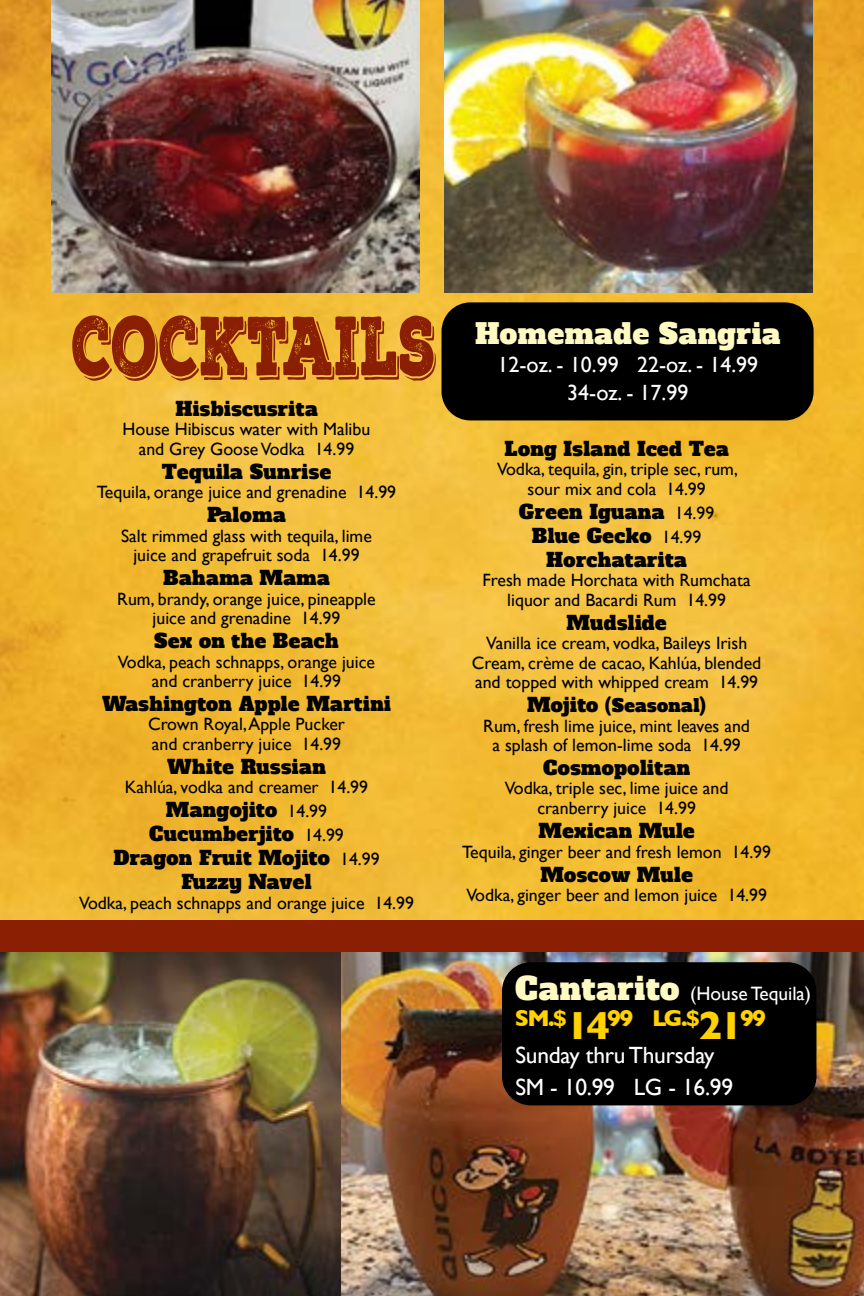
<style>
.page{position:relative;width:864px;height:1296px;background:#fff}
.page>*{position:absolute;margin:0;border:0;box-sizing:border-box;transform-origin:0 0}
.t1{font:81px "Nexa Rust Slab Demo Black Shadow 1";color:#8a1f03;scale:.67 1}
.t2{font:28px "Alfa Slab One";letter-spacing:.025em;color:#fffac2}
.t3{font:23.4px/37px "Gill Sans";letter-spacing:-.01em;color:#fff}
.t4{font:22px/28px "Gill Sans";color:#fff;text-align:center}
.t5{font:19.4px/24px "Alfa Slab One";letter-spacing:.025em;color:#000;text-align:center}
.t6{font:19.4px "Gill Sans";color:#fff}
.t7{font:17.8px/19.4px "Gill Sans";color:#000;text-align:center}
.t8{font:17.8px "Alfa Slab One";letter-spacing:.025em;color:#000}
.s1{font-family:"Gill Sans";font-size:17.8px}
.s2{font-size:19.4px}
.s3{font-family:"Alfa Slab One";font-size:31px;color:#fffac2}
.s4{font-weight:700;color:#ffd200}
.s5{font-weight:700;font-size:40px;color:#ffd200}
</style>
<div class="page">
<img style="left:0;top:0;width:864px;height:920px">
<img style="left:444px;top:0;width:368px;height:292px">
<img style="left:52px;top:0;width:368px;height:292px">
<img style="left:340px;top:952px;width:524px;height:344px">
<img style="left:0;top:952px;width:340px;height:344px">
<div style="left:502px;top:962px;width:314px;height:143px;background:#000;border-radius:29px"></div>
<div style="left:0;top:920px;width:864px;height:32px;background:#8a1f03"></div>
<div style="left:442px;top:302px;width:372px;height:118px;background:#000;border-radius:29px"></div>
<h1 class="t1" style="left:72px;top:291px;width:545px">COCKTAILS</h1>
<p class="t5" style="left:175px;top:397px;width:144px">Hisbiscusrita</p>
<p class="t7" style="left:123px;top:420px;width:249px">House Hibiscus water with Malibu and Grey Goose Vodka 14.99</p>
<p class="t5" style="left:162px;top:460px;width:171px">Tequila Sunrise</p>
<p class="t7" style="left:97px;top:482px;width:301px">Tequila, orange juice and grenadine 14.99</p>
<p class="t5" style="left:207px;top:504px;width:80px">Paloma</p>
<p class="t7" style="left:121px;top:526px;width:252px">Salt rimmed glass with tequila, lime juice and grapefruit soda 14.99</p>
<p class="t5" style="left:163px;top:566px;width:168px">Bahama Mama</p>
<p class="t7" style="left:117px;top:589px;width:260px">Rum, brandy, orange juice, pineapple juice and grenadine 14.99</p>
<p class="t5" style="left:154px;top:629px;width:186px">Sex on the Beach</p>
<p class="t7" style="left:118px;top:652px;width:259px">Vodka, peach schnapps, orange juice and cranberry juice 14.99</p>
<p class="t5" style="left:102px;top:692px;width:290px">Washington Apple Martini</p>
<p class="t7" style="left:148px;top:715px;width:198px;text-align:left">Crown Royal, Apple Pucker and cranberry juice 14.99</p>
<p class="t5" style="left:167px;top:755px;width:160px">White Russian</p>
<p class="t7" style="left:125px;top:777px;width:245px">Kahlúa, vodka and creamer 14.99</p>
<p class="t5" style="left:113px;top:799px;width:268px">Mangojito <span class="s1">14.99<br></span>Cucumberjito <span class="s1">14.99<br></span>Dragon Fruit Mojito <span class="s1">14.99<br></span>Fuzzy Navel</p>
<p class="t7" style="left:79px;top:893px;width:336px">Vodka, peach schnapps and orange juice 14.99</p>
<h2 class="t2" style="left:475px;top:315px;width:307px">Homemade Sangria</h2>
<p class="t4" style="left:497px;top:350px;width:262px">12-oz. - 10.99 22-oz. - 14.99<br>34-oz. - 17.99</p>
<p class="t5" style="left:504px;top:437px;width:226px">Long Island Iced Tea</p>
<p class="t7" style="left:497px;top:460px;width:242px">Vodka, tequila, gin, triple sec, rum, sour mix and cola 14.99</p>
<p class="t5" style="left:519px;top:500px;width:197px">Green Iguana <span class="s1">14.99<br></span>Blue Gecko <span class="s1">14.99<br></span>Horchatarita</p>
<p class="t7" style="left:483px;top:570px;width:270px">Fresh made Horchata with Rumchata liquor and Bacardi Rum 14.99</p>
<p class="t5" style="left:567px;top:611px;width:102px">Mudslide</p>
<p class="t7" style="left:472px;top:633px;width:291px">Vanilla ice cream, vodka, Baileys Irish<br>Cream, crème de cacao, Kahlúa, blended and topped with whipped cream 14.99</p>
<p class="t8" style="left:527px;top:694px;width:181px"><span class="s2">Mojito</span> (Seasonal)</p>
<p class="t7" style="left:483px;top:716px;width:268px">Rum, fresh lime juice, mint leaves and a splash of lemon-lime soda 14.99</p>
<p class="t5" style="left:543px;top:756px;width:149px">Cosmopolitan</p>
<p class="t7" style="left:505px;top:779px;width:225px">Vodka, triple sec, lime juice and cranberry juice 14.99</p>
<p class="t5" style="left:539px;top:819px;width:158px">Mexican Mule</p>
<p class="t7" style="left:462px;top:842px;width:310px">Tequila, ginger beer and fresh lemon 14.99</p>
<p class="t5" style="left:541px;top:863px;width:154px">Moscow Mule</p>
<p class="t7" style="left:466px;top:885px;width:302px">Vodka, ginger beer and lemon juice 14.99</p>
<p class="t6" style="left:515px;top:982px;width:297px"><span class="s3">Cantarito</span> (House Tequila)</p>
<h3 class="t3" style="left:515px;top:999px;width:253px"><span class="s4">SM.$</span><span class="s5">14</span><span class="s4">99 LG.$</span><span class="s5">21</span><span class="s4">99<br></span>Sunday thru Thursday</h3>
<h3 class="t3" style="left:515px;top:1068px;width:219px">SM - 10.99 LG - 16.99</h3>
</div>
